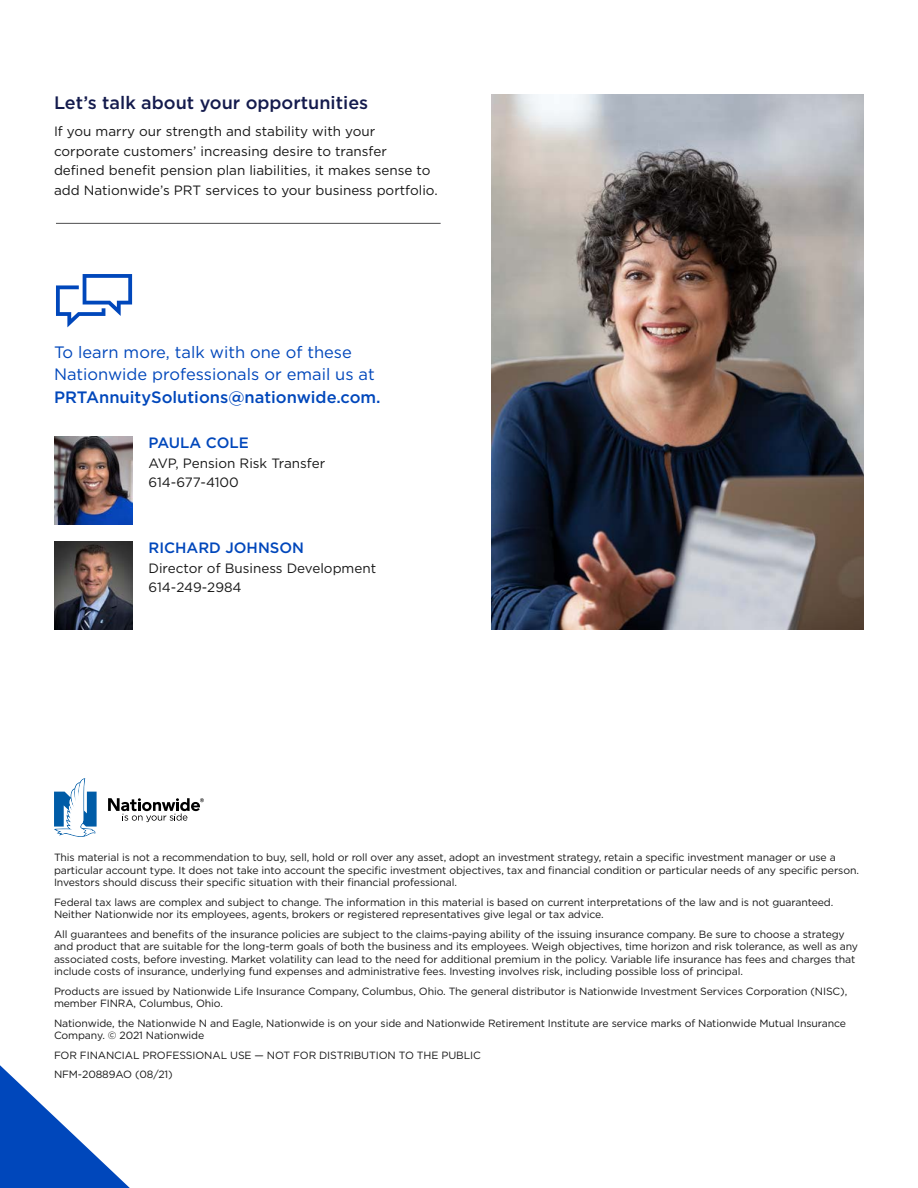
<style>
.page{position:relative;width:918px;height:1188px;background:#fff}
.page>*{position:absolute;margin:0;border:0;box-sizing:border-box;transform-origin:0 0}
.Body_copy{font:500 18px "Gotham";color:#141b4d}
.Body_copy-2{font:16.5px/22.5px "Gotham";color:#0047bb}
.Body_copy-3{font:500 15px "Gotham";color:#0047bb}
.Body_copy-4{font:13.5px/19.5px "Gotham";color:#171717}
.Body_copy-5{font:10.5px/12.6px "Gotham";letter-spacing:-.01em;color:#171717}
.s1{font-weight:500}
</style>
<div class="page">
<img style="left:491px;top:94px;width:373px;height:536px">
<svg style="left:54px;top:778px;width:43px;height:59px"></svg>
<svg style="left:108px;top:798px;width:96px;height:24px"></svg>
<svg style="left:0;top:1065px;width:130px;height:123px"></svg>
<img style="left:54px;top:436px;width:78px;height:89px">
<img style="left:54px;top:541px;width:78px;height:89px">
<svg style="left:56px;top:274px;width:76px;height:53px"></svg>
<hr style="left:56px;top:223px;width:385px;height:1px;background:#4d4d4f">
<p class="Body_copy" style="left:54px;top:91px;width:316px">Let’s talk about your opportunities</p>
<p class="Body_copy-4" style="left:54px;top:121px;width:385px">If you marry our strength and stability with your corporate customers’ increasing desire to transfer defined benefit pension plan liabilities, it makes sense to add Nationwide’s PRT services to your business portfolio.</p>
<p class="Body_copy-2" style="left:54px;top:340px;width:328px">To learn more, talk with one of these<br>Nationwide professionals or email us at<br><span class="s1">PRTAnnuitySolutions@nationwide.com.</span></p>
<p class="Body_copy-3" style="left:148px;top:433px;width:102px">PAULA COLE</p>
<p class="Body_copy-4" style="left:148px;top:453px;width:178px">AVP, Pension Risk Transfer<br>614-677-4100</p>
<p class="Body_copy-3" style="left:148px;top:538px;width:157px">RICHARD JOHNSON</p>
<p class="Body_copy-4" style="left:148px;top:558px;width:229px">Director of Business Development<br>614-249-2984</p>
<p class="Body_copy-5" style="left:54px;top:851px;width:806px">This material is not a recommendation to buy, sell, hold or roll over any asset, adopt an investment strategy, retain a specific investment manager or use a particular account type. It does not take into account the specific investment objectives, tax and financial condition or particular needs of any specific person.<br>Investors should discuss their specific situation with their financial professional.</p>
<p class="Body_copy-5" style="left:54px;top:895px;width:781px">Federal tax laws are complex and subject to change. The information in this material is based on current interpretations of the law and is not guaranteed.<br>Neither Nationwide nor its employees, agents, brokers or registered representatives give legal or tax advice.</p>
<p class="Body_copy-5" style="left:54px;top:927px;width:806px">All guarantees and benefits of the insurance policies are subject to the claims-paying ability of the issuing insurance company. Be sure to choose a strategy and product that are suitable for the long-term goals of both the business and its employees. Weigh objectives, time horizon and risk tolerance, as well as any associated costs, before investing. Market volatility can lead to the need for additional premium in the policy. Variable life insurance has fees and charges that include costs of insurance, underlying fund expenses and administrative fees. Investing involves risk, including possible loss of principal.</p>
<p class="Body_copy-5" style="left:54px;top:984px;width:795px">Products are issued by Nationwide Life Insurance Company, Columbus, Ohio. The general distributor is Nationwide Investment Services Corporation (NISC), member FINRA, Columbus, Ohio.</p>
<p class="Body_copy-5" style="left:54px;top:1016px;width:794px">Nationwide, the Nationwide N and Eagle, Nationwide is on your side and Nationwide Retirement Institute are service marks of Nationwide Mutual Insurance<br>Company. © 2021 Nationwide</p>
<p class="Body_copy-5" style="left:54px;top:1045px;width:428px;line-height:19.4px">FOR FINANCIAL PROFESSIONAL USE — NOT FOR DISTRIBUTION TO THE PUBLIC<br>NFM-20889AO (08/21)</p>
</div>
